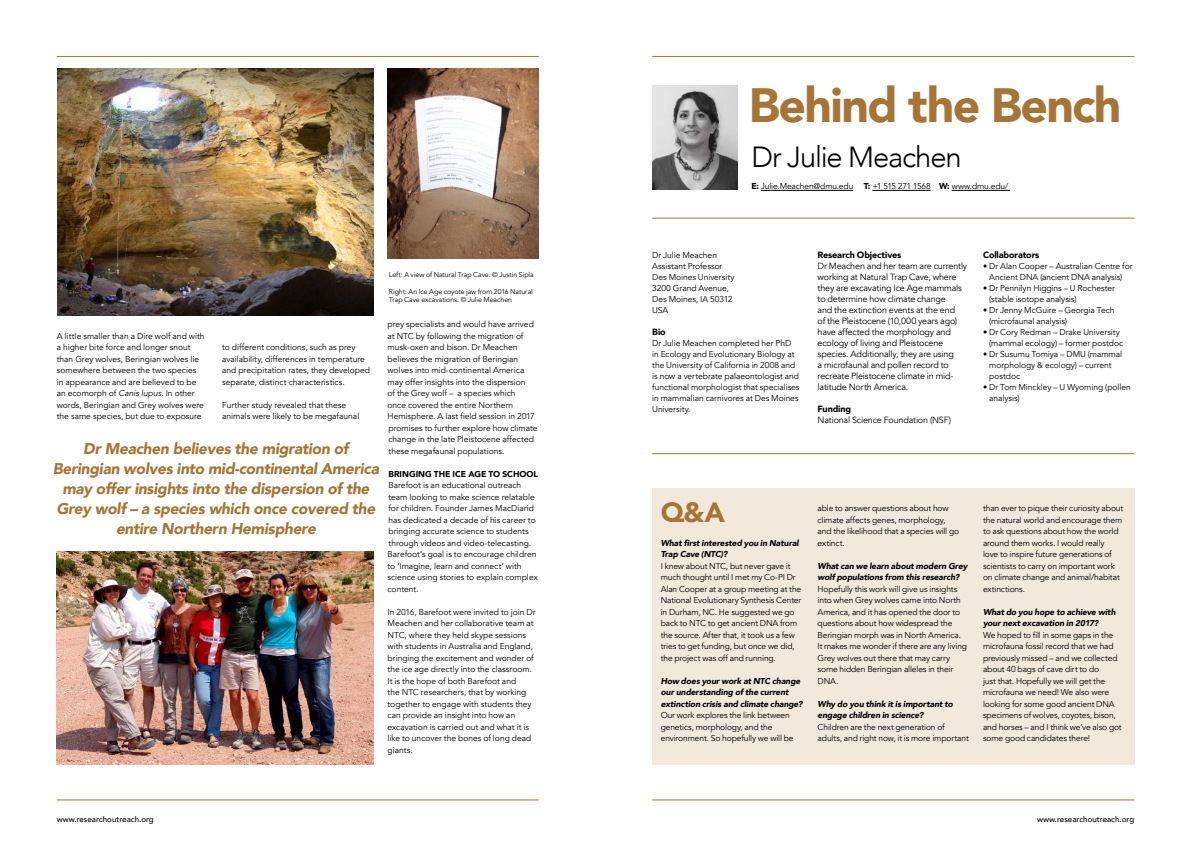
<style>
.page{position:relative;width:1191px;height:842px;background:#fff}
.page>*{position:absolute;margin:0;border:0;box-sizing:border-box;transform-origin:0 0}
.t1{font:900 48px "Avenir";letter-spacing:-.035em;color:#a67535}
.t2{font:300 29.1px "Avenir";letter-spacing:-.04em;color:#000}
.t3{font:900 27.7px "Avenir";color:#a67535}
.t4{font:italic 900 15.5px/20px "Avenir";letter-spacing:-.02em;color:#a67535;text-align:center}
.t5{font:9px/11px "Avenir";letter-spacing:-.02em;color:#000}
.t6{font:900 9px "Avenir";letter-spacing:-.015em;color:#000}
.t7{font:8.5px/11.5px "Avenir";letter-spacing:-.005em;color:#000}
.t8{font:italic 900 8.5px/11.5px "Avenir";letter-spacing:-.01em;color:#000}
.t9{font:900 8.5px "Avenir";color:#000}
.t10{font:500 8px "Avenir";color:#000}
.t11{font:7px/8.5px "Avenir";letter-spacing:-.005em;color:#000}
.s1{font-style:italic}
.s2{font-weight:900}
</style>
<div class="page">
<hr style="left:652px;top:800px;width:482px;height:1px;background:#a67535">
<hr style="left:652px;top:56px;width:482px;height:1px;background:#a67535">
<hr style="left:57px;top:800px;width:482px;height:1px;background:#a67535">
<hr style="left:57px;top:56px;width:482px;height:1px;background:#a67535">
<hr style="left:652px;top:218px;width:482px;height:1px;background:#a67535">
<div style="left:652px;top:488px;width:482px;height:276px;background:#f3e8dc"></div>
<img style="left:652px;top:86px;width:85px;height:103px">
<hr style="left:761px;top:190px;width:92px;height:1px;background:#000">
<hr style="left:872px;top:190px;width:58px;height:1px;background:#000">
<hr style="left:951px;top:190px;width:59px;height:1px;background:#000">
<hr style="left:652px;top:453px;width:482px;height:1px;background:#a67535">
<img style="left:57px;top:68px;width:316px;height:248px">
<img style="left:387px;top:68px;width:152px;height:190px">
<img style="left:57px;top:551px;width:316px;height:213px">
<h1 class="t1" style="left:749px;top:86px;width:374px">Behind the Bench</h1>
<p class="t7" style="left:57px;top:331px;width:149px">A little smaller than a Dire wolf and with a higher bite force and longer snout than Grey wolves, Beringian wolves lie somewhere between the two species in appearance and are believed to be an ecomorph of <span class="s1">Canis lupus</span>. In other words, Beringian and Grey wolves were the same species, but due to exposure</p>
<h3 class="t4" style="left:53px;top:440px;width:328px">Dr Meachen believes the migration of Beringian wolves into mid-continental America may offer insights into the dispersion of the Grey wolf – a species which once covered the entire Northern Hemisphere</h3>
<p class="t7" style="left:222px;top:343px;width:149px">to different conditions, such as prey availability, differences in temperature and precipitation rates, they developed separate, distinct characteristics.</p>
<p class="t7" style="left:222px;top:400px;width:139px">Further study revealed that these animals were likely to be megafaunal</p>
<p class="t11" style="left:389px;top:271px;width:146px">Left: A view of Natural Trap Cave. © Justin Sipla</p>
<p class="t11" style="left:389px;top:287px;width:145px">Right: An Ice Age coyote jaw from 2016 Natural<br>Trap Cave excavations. © Julie Meachen</p>
<p class="t7" style="left:387px;top:320px;width:152px">prey specialists and would have arrived at NTC by following the migration of musk-oxen and bison. Dr Meachen believes the migration of Beringian wolves into mid-continental America may offer insights into the dispersion<br>of the Grey wolf – a species which<br>once covered the entire Northern Hemisphere. A last ield session in 2017 promises to further explore how climate change in the late Pleistocene affected these megafaunal populations.</p>
<p class="t9" style="left:388px;top:470px;width:151px">BRINGING THE ICE AGE TO SCHOOL</p>
<p class="t7" style="left:387px;top:481px;width:152px">Barefoot is an educational outreach team looking to make science relatable for children. Founder James MacDiarid has dedicated a decade of his career to bringing accurate science to students through videos and video-telecasting.<br>Barefoot’s goal is to encourage children to ‘Imagine, learn and connect’ with science using stories to explain complex content.</p>
<p class="t7" style="left:387px;top:606px;width:150px">In 2016, Barefoot were invited to join Dr Meachen and her collaborative team at NTC, where they held skype sessions with students in Australia and England, bringing the excitement and wonder of the ice age directly into the classroom.<br>It is the hope of both Barefoot and<br>the NTC researchers, that by working together to engage with students they can provide an insight into how an excavation is carried out and what it is like to uncover the bones of long dead giants.</p>
<h2 class="t2" style="left:751px;top:140px;width:212px">Dr Julie Meachen</h2>
<p class="t7" style="left:751px;top:182px;width:258px"><span class="s2">E:</span> Julie.Meachen@dmu.edu <span class="s2">T:</span> +1 515 271 1568 <span class="s2">W:</span> www.dmu.edu/</p>
<p class="t7" style="left:652px;top:250px;width:84px;line-height:11px">Dr Julie Meachen<br>Assistant Professor<br>Des Moines University<br>3200 Grand Avenue,<br>Des Moines, IA 50312<br>USA</p>
<p class="t6" style="left:652px;top:328px;width:15px">Bio</p>
<p class="t7" style="left:652px;top:338px;width:149px;line-height:11px">Dr Julie Meachen completed her PhD in Ecology and Evolutionary Biology at the University of California in 2008 and is now a vertebrate palaeontologist and functional morphologist that specialises in mammalian carnivores at Des Moines University.</p>
<p class="t6" style="left:817px;top:251px;width:85px">Research Objectives</p>
<p class="t5" style="left:817px;top:261px;width:151px">Dr Meachen and her team are currently working at Natural Trap Cave, where they are excavating Ice Age mammals to determine how climate change<br>and the extinction events at the end<br>of the Pleistocene (10,000 years ago) have affected the morphology and ecology of living and Pleistocene species. Additionally, they are using<br>a microfaunal and pollen record to recreate Pleistocene climate in mid&shy;latitude North America.</p>
<p class="t6" style="left:817px;top:405px;width:35px">Funding</p>
<p class="t5" style="left:817px;top:415px;width:135px">National Science Foundation (NSF)</p>
<p class="t6" style="left:983px;top:251px;width:58px">Collaborators</p>
<p class="t7" style="left:983px;top:261px;width:151px;line-height:11px;text-align:center">• Dr Alan Cooper – Australian Centre for<br>Ancient DNA (ancient DNA analysis)</p>
<p class="t7" style="left:989px;top:283px;width:127px;line-height:11px;text-indent:-6px">• Dr Pennilyn Higgins – U Rochester (stable isotope analysis)</p>
<p class="t7" style="left:989px;top:305px;width:127px;line-height:11px;text-indent:-6px">• Dr Jenny McGuire – Georgia Tech (microfaunal analysis)</p>
<p class="t7" style="left:989px;top:327px;width:135px;line-height:11px;text-indent:-6px">• Dr Cory Redman – Drake University (mammal ecology) – former postdoc</p>
<p class="t7" style="left:989px;top:349px;width:134px;line-height:11px;text-indent:-6px">• Dr Susumu Tomiya – DMU (mammal morphology &amp; ecology) – current postdoc</p>
<p class="t7" style="left:989px;top:382px;width:143px;line-height:11px;text-indent:-6px">• Dr Tom Minckley – U Wyoming (pollen analysis)</p>
<h3 class="t3" style="left:660px;top:500px;width:66px">Q&amp;A</h3>
<p class="t7" style="left:983px;top:504px;width:142px">than ever to pique their curiosity about the natural world and encourage them to ask questions about how the world around them works. I would really<br>love to inspire future generations of scientists to carry on important work on climate change and animal/habitat extinctions.</p>
<p class="t8" style="left:983px;top:607px;width:134px">What do you hope to achieve with your next excavation in 2017?</p>
<p class="t7" style="left:983px;top:629px;width:140px">We hoped to ill in some gaps in the microfauna fossil record that we had previously missed – and we collected about 40 bags of cave dirt to do<br>just that. Hopefully we will get the microfauna we need! We also were looking for some good ancient DNA specimens of wolves, coyotes, bison, and horses – and I think we’ve also got some good candidates there!</p>
<p class="t7" style="left:817px;top:504px;width:143px">able to answer questions about how climate affects genes, morphology, and the likelihood that a species will go extinct.</p>
<p class="t8" style="left:817px;top:561px;width:151px">What can we learn about modern Grey wolf populations from this research?</p>
<p class="t7" style="left:817px;top:584px;width:151px">Hopefully this work will give us insights into when Grey wolves came into North America, and it has opened the door to questions about how widespread the Beringian morph was in North America.<br>It makes me wonder if there are any living Grey wolves out there that may carry some hidden Beringian alleles in their DNA.</p>
<p class="t8" style="left:817px;top:699px;width:137px">Why do you think it is important to engage children in science?</p>
<p class="t7" style="left:817px;top:722px;width:153px">Children are the next generation of adults, and right now, it is more important</p>
<p class="t8" style="left:660px;top:537px;width:140px">What irst interested you in Natural<br>Trap Cave (NTC)?</p>
<p class="t7" style="left:660px;top:561px;width:142px">I knew about NTC, but never gave it much thought until I met my Co-PI Dr Alan Cooper at a group meeting at the National Evolutionary Synthesis Center in Durham, NC. He suggested we go back to NTC to get ancient DNA from the source. After that, it took us a few tries to get funding, but once we did, the project was off and running.</p>
<p class="t8" style="left:660px;top:676px;width:143px">How does your work at NTC change our understanding of the current extinction crisis and climate change?</p>
<p class="t7" style="left:660px;top:711px;width:134px">Our work explores the link between genetics, morphology, and the environment. So hopefully we will be</p>
<p class="t10" style="left:57px;top:816px;width:99px">www.researchoutreach.org</p>
<p class="t10" style="left:1037px;top:816px;width:99px">www.researchoutreach.org</p>
</div>
